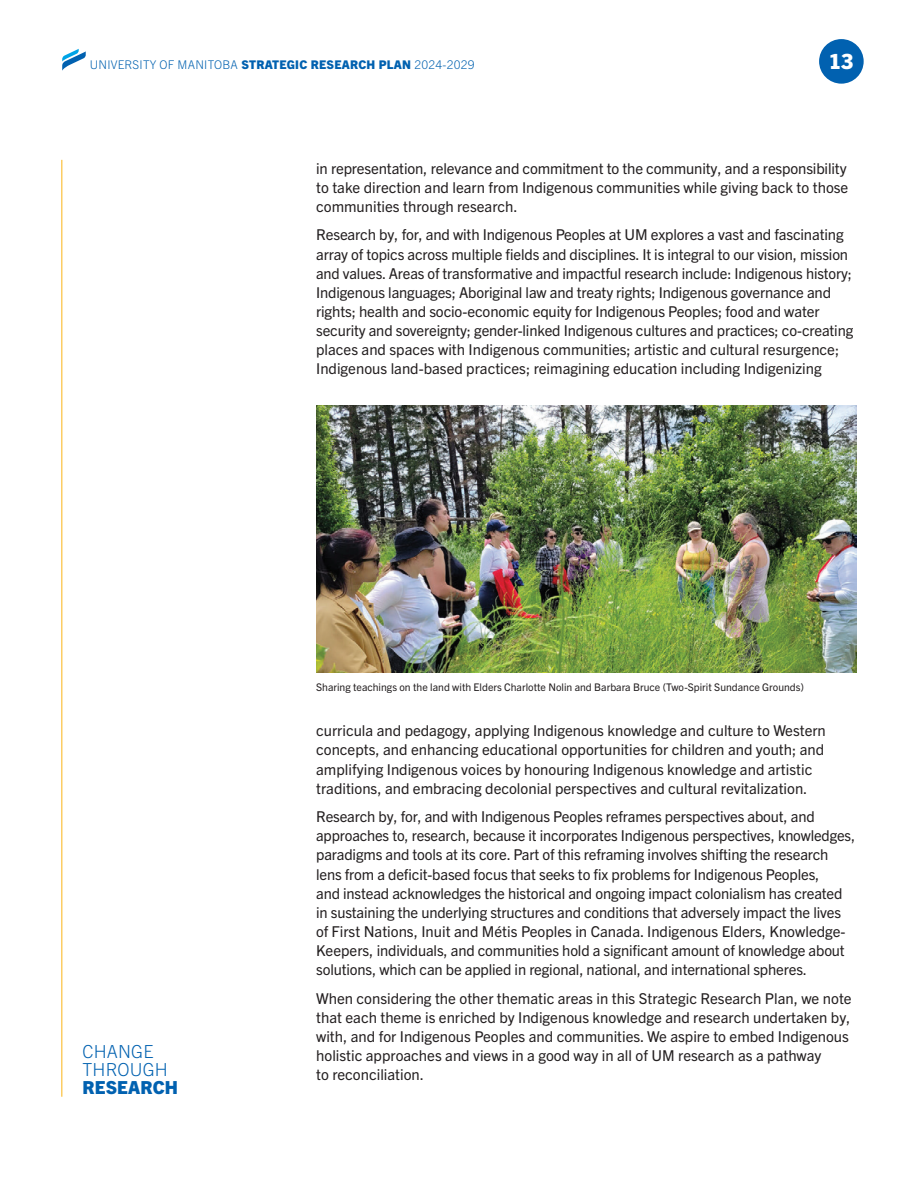
<style>
.page{position:relative;width:918px;height:1188px;background:#fff}
.page>*{position:absolute;margin:0;border:0;box-sizing:border-box;transform-origin:0 0}
.t1{font:800 21px "Trade Gothic Next LT Pro";color:#fff}
.t2{font:300 18px/18px "Trade Gothic Next LT Pro";letter-spacing:.01em;color:#0161b0}
.t3{font:800 18px "Trade Gothic Next LT Pro";letter-spacing:.01em;color:#0161b0}
.Body_Copy{font:15px/19.2px "Trade Gothic Next LT Pro";letter-spacing:-.01em;color:#231f20}
.t4{font:300 12px "Trade Gothic Next LT Pro";letter-spacing:.02em;color:#0161b0}
.photo_captions{font:10.5px "Trade Gothic Next LT Pro";color:#231f20}
.s1{font-weight:800}
</style>
<div class="page">
<div style="left:819px;top:39px;width:45px;height:45px;background:#0161b0;border-radius:50%"></div>
<svg style="left:62px;top:49px;width:24px;height:22px"></svg>
<hr style="left:61px;top:160px;width:1px;height:937px;background:#fbb416">
<img style="left:316px;top:406px;width:540px;height:267px">
<p class="t4" style="left:90px;top:57px;width:386px">UNIVERSITY OF MANITOBA <span class="s1">STRATEGIC RESEARCH PLAN</span> 2024-2029</p>
<h1 class="t1" style="left:829px;top:47px;width:27px">13</h1>
<p class="t2" style="left:82px;top:1041px;width:87px">CHANGE<br>THROUGH</p>
<p class="t3" style="left:82px;top:1074px;width:97px">RESEARCH</p>
<p class="Body_Copy" style="left:316px;top:158px;width:534px;text-align:justify">in representation, relevance and commitment to the community, and a responsibility to take direction and learn from Indigenous communities while giving back to those communities through research.</p>
<p class="Body_Copy" style="left:316px;top:224px;width:539px">Research by, for, and with Indigenous Peoples at UM explores a vast and fascinating array of topics across multiple fields and disciplines. It is integral to our vision, mission and values. Areas of transformative and impactful research include: Indigenous history; Indigenous languages; Aboriginal law and treaty rights; Indigenous governance and rights; health and socio-economic equity for Indigenous Peoples; food and water security and sovereignty; gender-linked Indigenous cultures and practices; co-creating places and spaces with Indigenous communities; artistic and cultural resurgence; Indigenous land-based practices; reimagining education including Indigenizing</p>
<p class="photo_captions" style="left:316px;top:680px;width:489px">Sharing teachings on the land with Elders Charlotte Nolin and Barbara Bruce (Two-Spirit Sundance Grounds)</p>
<p class="Body_Copy" style="left:316px;top:720px;width:511px">curricula and pedagogy, applying Indigenous knowledge and culture to Western concepts, and enhancing educational opportunities for children and youth; and amplifying Indigenous voices by honouring Indigenous knowledge and artistic traditions, and embracing decolonial perspectives and cultural revitalization.</p>
<p class="Body_Copy" style="left:316px;top:806px;width:540px">Research by, for, and with Indigenous Peoples reframes perspectives about, and approaches to, research, because it incorporates Indigenous perspectives, knowledges, paradigms and tools at its core. Part of this reframing involves shifting the research lens from a deficit-based focus that seeks to fix problems for Indigenous Peoples,<br>and instead acknowledges the historical and ongoing impact colonialism has created in sustaining the underlying structures and conditions that adversely impact the lives of First Nations, Inuit and Métis Peoples in Canada. Indigenous Elders, Knowledge-Keepers, individuals, and communities hold a significant amount of knowledge about solutions, which can be applied in regional, national, and international spheres.</p>
<p class="Body_Copy" style="left:316px;top:988px;width:537px">When considering the other thematic areas in this Strategic Research Plan, we note that each theme is enriched by Indigenous knowledge and research undertaken by, with, and for Indigenous Peoples and communities. We aspire to embed Indigenous holistic approaches and views in a good way in all of UM research as a pathway<br>to reconciliation.</p>
</div>
